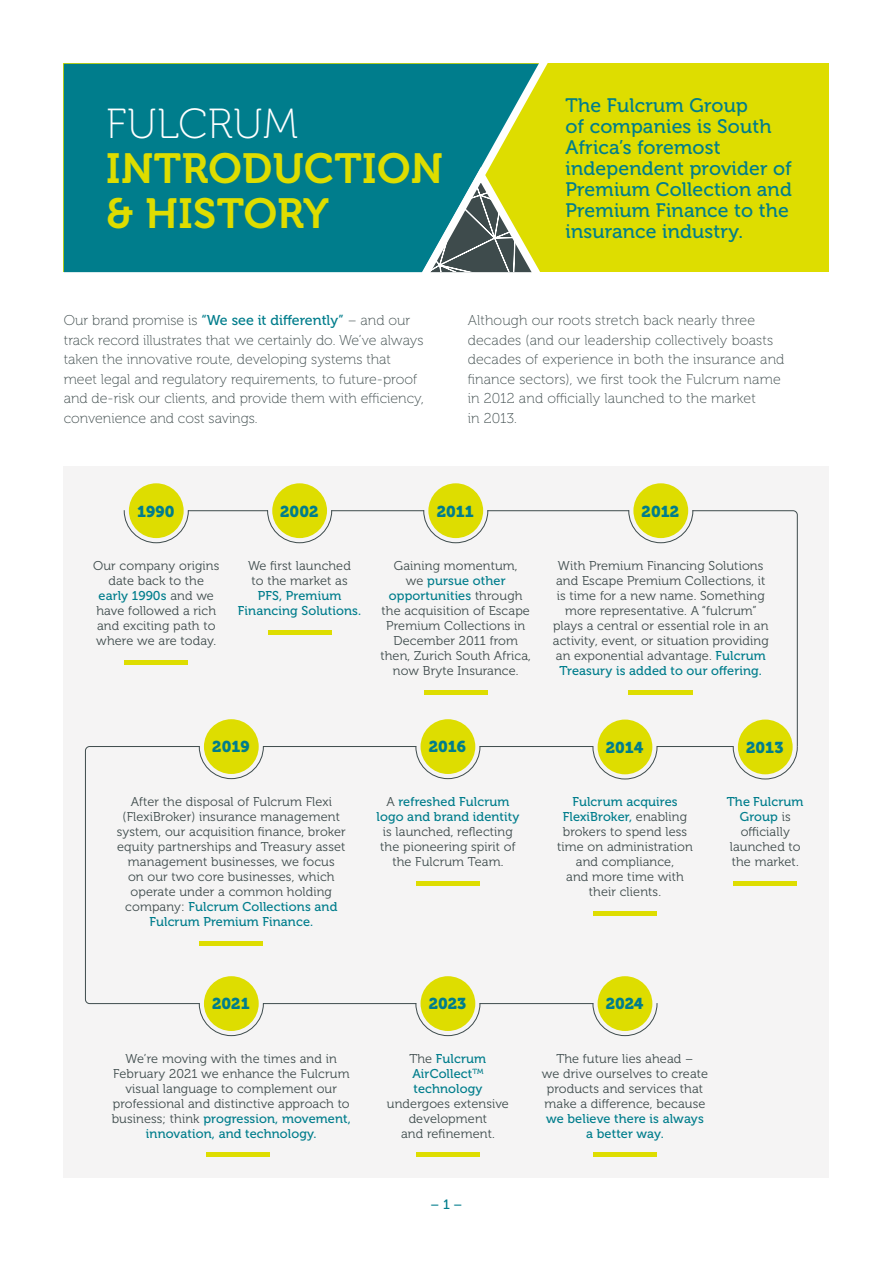
<style>
.page{position:relative;width:893px;height:1263px;background:#fff}
.page>*{position:absolute;margin:0;border:0;box-sizing:border-box;transform-origin:0 0}
.t1{font:42px/45px "Museo 700";letter-spacing:.01em;color:#dedd00}
.t2{font:42px "Museo 100";letter-spacing:.01em;color:#fff}
.t3{font:19.5px/21px "Museo 500";letter-spacing:.01em;color:#007d8c}
.t4{font:15.6px "Museo 900";letter-spacing:.005em;color:#007d8c}
.t5{font:14.25px/19.5px "Museo 100";color:#3e4b4c}
.t6{font:13.5px "Museo 500";color:#007d8c}
.t7{font:12.75px/15px "Museo 300";letter-spacing:.01em;color:#3e4b4c;text-align:center}
.t8{font:12.75px/15px "Museo 500";letter-spacing:.01em;color:#007d8c;text-align:center}
.s1{font-family:"Museo 500";color:#007d8c}
.s2{font-family:"Museo 300";color:#3e4b4c}
</style>
<div class="page">
<div style="left:64px;top:466px;width:765px;height:712px;background:#f5f4f4"></div>
<svg style="left:85px;top:746px;width:712px;height:258px"></svg>
<div style="left:64px;top:64px;width:765px;height:208px;background:#dedd00"></div>
<div style="left:64px;top:64px;width:483px;height:208px;background:#007d8c"></div>
<svg style="left:328px;top:160px;width:219px;height:112px"></svg>
<svg style="left:732px;top:747px;width:66px;height:33px"></svg>
<hr style="left:733px;top:881px;width:64px;height:4px;background:#dedd00">
<svg style="left:592px;top:747px;width:66px;height:33px"></svg>
<hr style="left:593px;top:911px;width:64px;height:4px;background:#dedd00">
<div style="left:202px;top:974px;width:59px;height:59px;background:#dedd00;border-radius:50%"></div>
<div style="left:200px;top:972px;width:63px;height:63px;border:4px solid #f5f4f4;border-radius:50%"></div>
<svg style="left:199px;top:1003px;width:65px;height:33px"></svg>
<hr style="left:206px;top:1153px;width:64px;height:4px;background:#dedd00">
<div style="left:595px;top:974px;width:59px;height:59px;background:#dedd00;border-radius:50%"></div>
<div style="left:593px;top:972px;width:64px;height:63px;border:4px solid #f5f4f4;border-radius:50%"></div>
<svg style="left:592px;top:1003px;width:66px;height:33px"></svg>
<hr style="left:593px;top:1153px;width:64px;height:4px;background:#dedd00">
<div style="left:418px;top:974px;width:59px;height:59px;background:#dedd00;border-radius:50%"></div>
<div style="left:416px;top:972px;width:64px;height:63px;border:4px solid #f5f4f4;border-radius:50%"></div>
<svg style="left:415px;top:1003px;width:66px;height:33px"></svg>
<hr style="left:416px;top:1153px;width:64px;height:4px;background:#dedd00">
<svg style="left:415px;top:747px;width:66px;height:32px"></svg>
<hr style="left:416px;top:881px;width:64px;height:4px;background:#dedd00">
<svg style="left:199px;top:747px;width:65px;height:32px"></svg>
<hr style="left:199px;top:941px;width:64px;height:4px;background:#dedd00">
<svg style="left:141px;top:510px;width:657px;height:237px"></svg>
<div style="left:127px;top:481px;width:59px;height:59px;background:#dedd00;border-radius:50%"></div>
<div style="left:125px;top:479px;width:63px;height:63px;border:4px solid #f5f4f4;border-radius:50%"></div>
<svg style="left:123px;top:510px;width:66px;height:33px"></svg>
<hr style="left:124px;top:660px;width:64px;height:4px;background:#dedd00">
<div style="left:270px;top:481px;width:59px;height:59px;background:#dedd00;border-radius:50%"></div>
<div style="left:268px;top:479px;width:63px;height:63px;border:4px solid #f5f4f4;border-radius:50%"></div>
<svg style="left:267px;top:510px;width:65px;height:33px"></svg>
<hr style="left:268px;top:630px;width:64px;height:4px;background:#dedd00">
<div style="left:426px;top:481px;width:59px;height:59px;background:#dedd00;border-radius:50%"></div>
<div style="left:424px;top:479px;width:63px;height:63px;border:4px solid #f5f4f4;border-radius:50%"></div>
<svg style="left:423px;top:510px;width:66px;height:33px"></svg>
<hr style="left:424px;top:690px;width:64px;height:4px;background:#dedd00">
<div style="left:631px;top:481px;width:59px;height:59px;background:#dedd00;border-radius:50%"></div>
<div style="left:629px;top:479px;width:63px;height:63px;border:4px solid #f5f4f4;border-radius:50%"></div>
<svg style="left:628px;top:510px;width:66px;height:33px"></svg>
<hr style="left:628px;top:690px;width:65px;height:4px;background:#dedd00">
<h1 class="t2" style="left:106px;top:101px;width:193px">FULCRUM</h1>
<h1 class="t1" style="left:106px;top:146px;width:338px">INTRODUCTION &amp; HISTORY</h1>
<h2 class="t3" style="left:566px;top:95px;width:228px">The Fulcrum Group<br>of companies is South<br>Africa’s foremost independent provider of<br>Premium Collection and<br>Premium Finance to the insurance industry.</h2>
<p class="t5" style="left:64px;top:311px;width:361px">Our brand promise is <span class="s1">“We see it differently”</span> – and our track record illustrates that we certainly do. We’ve always taken the innovative route, developing systems that meet legal and regulatory requirements, to future-proof and de-risk our clients, and provide them with efficiency, convenience and cost savings.</p>
<p class="t5" style="left:468px;top:311px;width:318px">Although our roots stretch back nearly three decades (and our leadership collectively boasts decades of experience in both the insurance and finance sectors), we first took the Fulcrum name in 2012 and officially launched to the market<br>in 2013.</p>
<p class="t4" style="left:137px;top:502px;width:39px">1990</p>
<p class="t7" style="left:93px;top:558px;width:128px">Our company origins date back to the</p>
<p class="t8" style="left:99px;top:588px;width:117px">early 1990s <span class="s2">and we</span></p>
<p class="t7" style="left:96px;top:603px;width:122px;text-align:justify">have followed a rich and exciting path to where we are today.</p>
<p class="t4" style="left:280px;top:502px;width:40px">2002</p>
<p class="t7" style="left:248px;top:558px;width:104px;text-align:left">We first launched to the market as</p>
<p class="t8" style="left:238px;top:588px;width:125px">PFS, Premium<br>Financing Solutions.</p>
<p class="t4" style="left:437px;top:502px;width:39px">2011</p>
<p class="t7" style="left:394px;top:558px;width:125px">Gaining momentum,</p>
<p class="t8" style="left:389px;top:573px;width:135px"><span class="s2">we</span> pursue other opportunities <span class="s2">through</span></p>
<p class="t7" style="left:380px;top:603px;width:152px">the acquisition of Escape<br>Premium Collections in<br>December 2011 from then, Zurich South Africa, now Bryte Insurance.</p>
<p class="t4" style="left:642px;top:502px;width:39px">2012</p>
<p class="t7" style="left:553px;top:558px;width:217px">With Premium Financing Solutions and Escape Premium Collections, it is time for a new name. Something more representative. A “fulcrum” plays a central or essential role in an activity, event, or situation providing an exponential advantage. <span class="s1">Fulcrum</span></p>
<p class="t8" style="left:560px;top:663px;width:204px">Treasury is added to our offering.</p>
<p class="t4" style="left:212px;top:738px;width:39px">2019</p>
<p class="t7" style="left:117px;top:795px;width:231px">After the disposal of Fulcrum Flexi (FlexiBroker) insurance management system, our acquisition finance, broker equity partnerships and Treasury asset management businesses, we focus<br>on our two core businesses, which operate under a common holding</p>
<p class="t8" style="left:125px;top:899px;width:214px"><span class="s2">company:</span> Fulcrum Collections and<br>Fulcrum Premium Finance.</p>
<p class="t4" style="left:429px;top:738px;width:39px">2016</p>
<p class="t8" style="left:376px;top:794px;width:144px"><span class="s2">A</span> refreshed Fulcrum logo and brand identity</p>
<p class="t7" style="left:380px;top:825px;width:137px">is launched, reflecting the pioneering spirit of the Fulcrum Team.</p>
<p class="t4" style="left:606px;top:738px;width:39px">2014</p>
<p class="t8" style="left:563px;top:794px;width:126px">Fulcrum acquires<br>FlexiBroker, <span class="s2">enabling</span></p>
<p class="t7" style="left:557px;top:825px;width:137px">brokers to spend less time on administration and compliance,<br>and more time with their clients.</p>
<p class="t4" style="left:746px;top:738px;width:39px">2013</p>
<p class="t8" style="left:727px;top:794px;width:78px">The Fulcrum<br>Group <span class="s2">is</span></p>
<p class="t7" style="left:730px;top:825px;width:72px">officially launched to the market.</p>
<p class="t4" style="left:212px;top:995px;width:39px">2021</p>
<p class="t7" style="left:113px;top:1051px;width:238px">We’re moving with the times and in February 2021 we enhance the Fulcrum visual language to complement our professional and distinctive approach to</p>
<p class="t8" style="left:112px;top:1111px;width:241px"><span class="s2">business; think</span> progression, movement, innovation, and technology.</p>
<p class="t4" style="left:429px;top:995px;width:39px">2023</p>
<p class="t8" style="left:409px;top:1051px;width:78px;text-align:left"><span class="s2">The</span> Fulcrum<br>AirCollect<sup>TM </sup>technology</p>
<p class="t7" style="left:387px;top:1096px;width:123px">undergoes extensive development<br>and refinement.</p>
<p class="t6" style="left:431px;top:1197px;width:33px">– 1 –</p>
<p class="t4" style="left:606px;top:995px;width:39px">2024</p>
<p class="t7" style="left:542px;top:1051px;width:168px">The future lies ahead –<br>we drive ourselves to create products and services that make a difference, because</p>
<p class="t8" style="left:546px;top:1111px;width:159px">we believe there is always a better way.</p>
</div>
